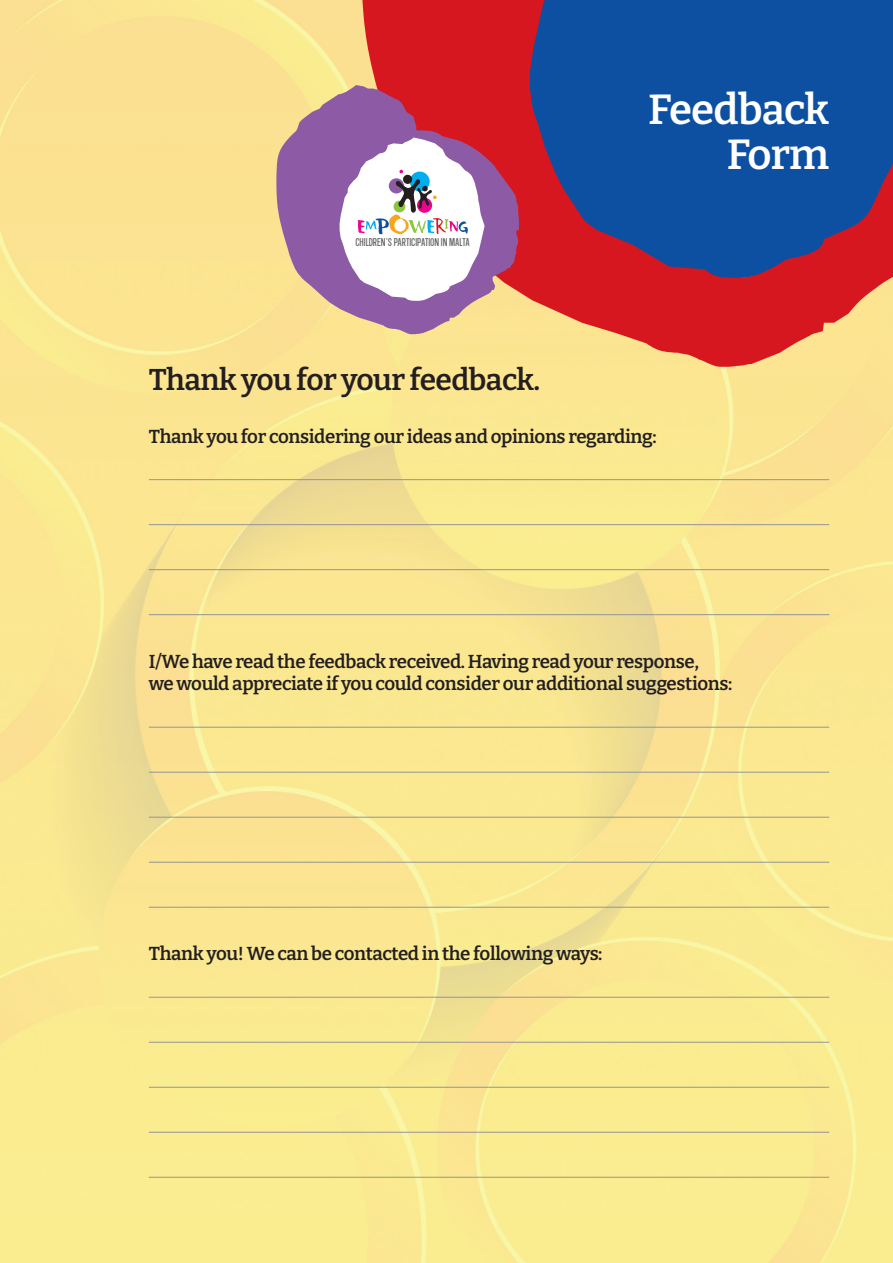
<style>
.page{position:relative;width:893px;height:1263px;background:#fff}
.page>*{position:absolute;margin:0;border:0;box-sizing:border-box;transform-origin:0 0}
.aa-contents-big-noline{font:600 42px "Bitter";letter-spacing:-.02em;color:#fff}
.aa-contents-big-noline-2{font:600 30px "Bitter";letter-spacing:-.02em;color:#231f20}
.aa-contents-big-noline-3{font:600 18.75px "Bitter";letter-spacing:-.02em;color:#231f20}
.t1{font:500 11.25px "Davish";color:#636366}
</style>
<div class="page">
<img style="left:0;top:0;width:893px;height:1263px">
<hr style="left:149px;top:479px;width:680px;height:1px;background:#939598">
<hr style="left:149px;top:524px;width:680px;height:1px;background:#939598">
<hr style="left:149px;top:569px;width:680px;height:1px;background:#939598">
<hr style="left:149px;top:614px;width:680px;height:1px;background:#939598">
<hr style="left:149px;top:727px;width:680px;height:1px;background:#939598">
<hr style="left:149px;top:772px;width:680px;height:1px;background:#939598">
<hr style="left:149px;top:817px;width:680px;height:1px;background:#939598">
<hr style="left:149px;top:862px;width:680px;height:1px;background:#939598">
<hr style="left:149px;top:907px;width:680px;height:1px;background:#939598">
<hr style="left:149px;top:997px;width:680px;height:1px;background:#939598">
<hr style="left:149px;top:1042px;width:680px;height:1px;background:#939598">
<hr style="left:149px;top:1087px;width:680px;height:1px;background:#939598">
<hr style="left:149px;top:1132px;width:680px;height:1px;background:#939598">
<hr style="left:149px;top:1177px;width:680px;height:1px;background:#939598">
<svg style="left:361px;top:0;width:532px;height:367px;background:#6e5174"></svg>
<svg style="left:276px;top:85px;width:243px;height:249px"></svg>
<div style="left:410px;top:172px;width:20px;height:19px;background:#00aeef;border-radius:50%"></div>
<svg style="left:399px;top:170px;width:4px;height:3px"></svg>
<svg style="left:403px;top:174px;width:9px;height:10px"></svg>
<svg style="left:358px;top:179px;width:110px;height:55px"></svg>
<p class="t1" style="left:356px;top:236px;width:116px">CHILDREN’S PARTICIPATION IN MALTA</p>
<p class="aa-contents-big-noline-2" style="left:149px;top:360px;width:393px">Thank you for your feedback.</p>
<p class="aa-contents-big-noline" style="left:648px;top:83px;width:183px">Feedback</p>
<p class="aa-contents-big-noline" style="left:727px;top:128px;width:104px">Form</p>
<p class="aa-contents-big-noline-3" style="left:149px;top:424px;width:509px">Thank you for considering our ideas and opinions regarding:</p>
<p class="aa-contents-big-noline-3" style="left:149px;top:649px;width:552px">I/We have read the feedback received. Having read your response,</p>
<p class="aa-contents-big-noline-3" style="left:149px;top:672px;width:585px">we would appreciate if you could consider our additional suggestions:</p>
<p class="aa-contents-big-noline-3" style="left:149px;top:942px;width:455px">Thank you! We can be contacted in the following ways:</p>
</div>
